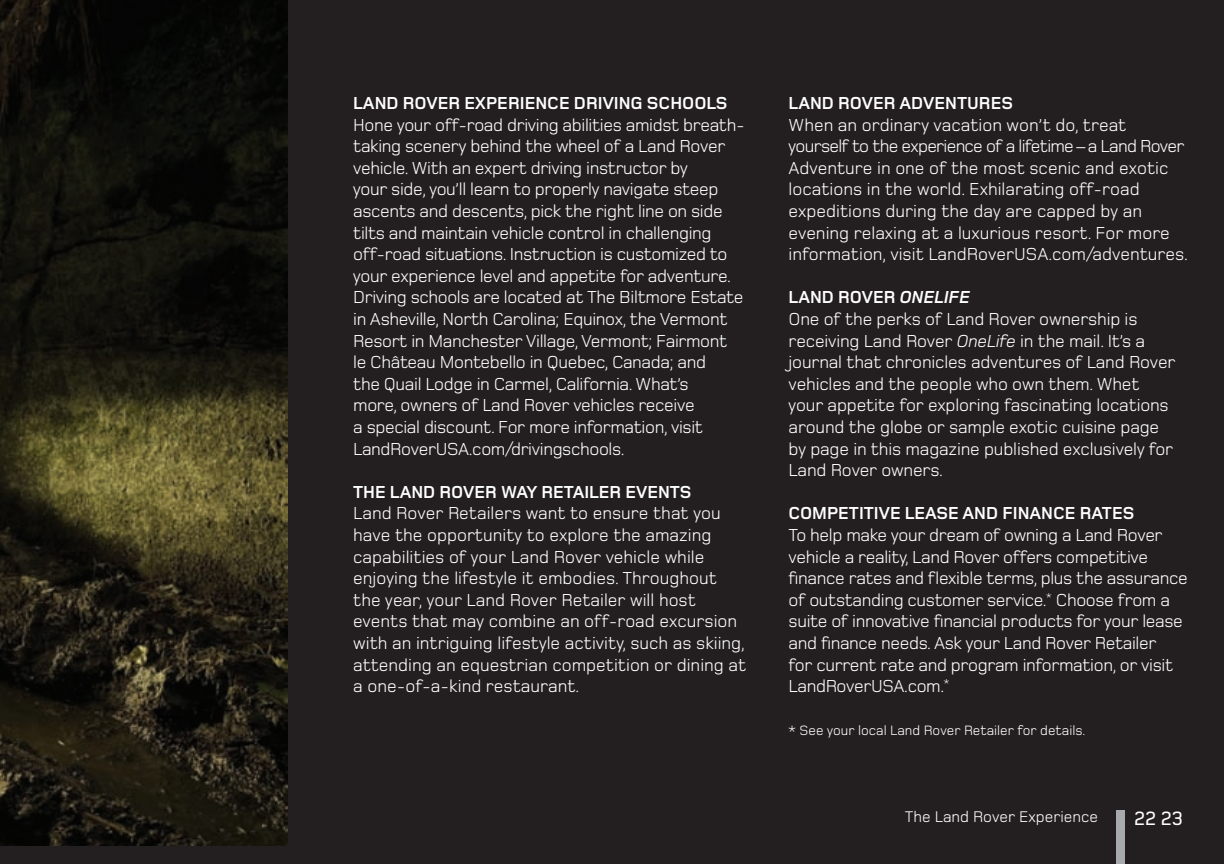
<style>
.page{position:relative;width:1224px;height:864px;background:#231f20}
.page>*{position:absolute;margin:0;border:0;box-sizing:border-box;transform-origin:0 0}
.t1{font:500 20px "Foundry Monoline";color:#fff}
.t2{font:18px/21.6px "Foundry Monoline";letter-spacing:-.02em;color:#fff}
.t3{font:18px/21.6px "Foundry Monoline";color:#fff}
.t4{font:700 18px "Foundry Monoline";color:#fff}
.t5{font:italic 700 18px "Foundry Monoline";color:#fff}
.t6{font:16px "Foundry Monoline";color:#fff}
.t7{font:14px "Foundry Monoline";color:#fff}
.s1{font-style:italic}
</style>
<div class="page">
<img style="left:0;top:0;width:288px;height:846px">
<div style="left:1116px;top:810px;width:9px;height:54px;background:#a8a9ad"></div>
<p class="t4" style="left:353px;top:94px;width:23px">LAND</p>
<p class="t4" style="left:403px;top:94px;width:24px">ROVER</p>
<p class="t4" style="left:464px;top:94px;width:44px">EXPERIENCE</p>
<p class="t4" style="left:574px;top:94px;width:22px">DRIVIN</p>
<p class="t4" style="left:631px;top:94px;width:41px">G SCHOOLS</p>
<p class="t2" style="left:353px;top:114px;width:393px">Hone your off-road driving abilities amidst breath&shy;taking scenery behind the wheel of a Land Rover vehicle. With an expert driving instructor by<br>your side, you’ll learn to properly navigate steep ascents and descents, pick the right line on side tilts and maintain vehicle control in challenging off-road situations. Instruction is customized to your experience level and appetite for adventure.<br>Driving schools are located at The Biltmore Estate in Asheville, North Carolina; Equinox, the Vermont Resort in Manchester Village, Vermont; Fairmont le Château Montebello in Quebec, Canada; and<br>the Quail Lodge in Carmel, California. What’s<br>more, owners of Land Rover vehicles receive<br>a special discount. For more information, visit LandRoverUSA.com/drivingschools.</p>
<p class="t4" style="left:353px;top:482px;width:12px">THE</p>
<p class="t4" style="left:390px;top:482px;width:23px">LAND</p>
<p class="t4" style="left:439px;top:482px;width:24px">ROVER</p>
<p class="t4" style="left:501px;top:482px;width:83px">WAY RE TAILER</p>
<p class="t4" style="left:625px;top:482px;width:23px">EVEN</p>
<p class="t4" style="left:670px;top:482px;width:21px">TS</p>
<p class="t3" style="left:353px;top:503px;width:395px">Land Rover Retailers want to ensure that you have the opportunity to explore the amazing capabilities of your Land Rover vehicle while enjoying the lifestyle it embodies. Throughout the year, your Land Rover Retailer will host events that may combine an off-road excursion with an intriguing lifestyle activity, such as skiing, attending an equestrian competition or dining at a one-of-a-kind restaurant.</p>
<p class="t4" style="left:789px;top:94px;width:23px">LAND</p>
<p class="t4" style="left:838px;top:94px;width:24px">ROVER</p>
<p class="t4" style="left:899px;top:94px;width:24px">ADVEN</p>
<p class="t4" style="left:957px;top:94px;width:34px">TURES</p>
<p class="t3" style="left:789px;top:114px;width:401px">When an ordinary vacation won’t do, treat yourself to the experience of a lifetime – a Land Rover Adventure in one of the most scenic and exotic locations in the world. Exhilarating off-road expeditions during the day are capped by an evening relaxing at a luxurious resort. For more information, visit LandRoverUSA.com/adventures.</p>
<p class="t4" style="left:789px;top:288px;width:23px">LAND</p>
<p class="t4" style="left:838px;top:288px;width:24px">ROVER</p>
<p class="t5" style="left:900px;top:288px;width:72px">ONELIFE</p>
<p class="t2" style="left:789px;top:308px;width:388px">One of the perks of Land Rover ownership is receiving Land Rover <span class="s1">OneLife</span> in the mail. It’s a journal that chronicles adventures of Land Rover vehicles and the people who own them. Whet your appetite for exploring fascinating locations around the globe or sample exotic cuisine page by page in this magazine published exclusively for Land Rover owners.</p>
<p class="t4" style="left:789px;top:504px;width:95px">COMPETITIVE</p>
<p class="t4" style="left:905px;top:504px;width:22px">LEASE</p>
<p class="t4" style="left:963px;top:504px;width:62px">AND FINANCE</p>
<p class="t4" style="left:1080px;top:504px;width:44px">RATES</p>
<p class="t2" style="left:789px;top:524px;width:401px">To help make your dream of owning a Land Rover vehicle a reality, Land Rover offers competitive finance rates and flexible terms, plus the assurance of outstanding customer service.<sup>*</sup> Choose from a suite of innovative financial products for your lease and finance needs. Ask your Land Rover Retailer<br>for current rate and program information, or visit LandRoverUSA.com.<sup>*</sup></p>
<p class="t7" style="left:789px;top:723px;width:298px">* See your local Land Rover Retailer for details.</p>
<p class="t6" style="left:905px;top:808px;width:195px">The Land Rover Experience</p>
<p class="t1" style="left:1134px;top:808px;width:51px">22 23</p>
</div>
